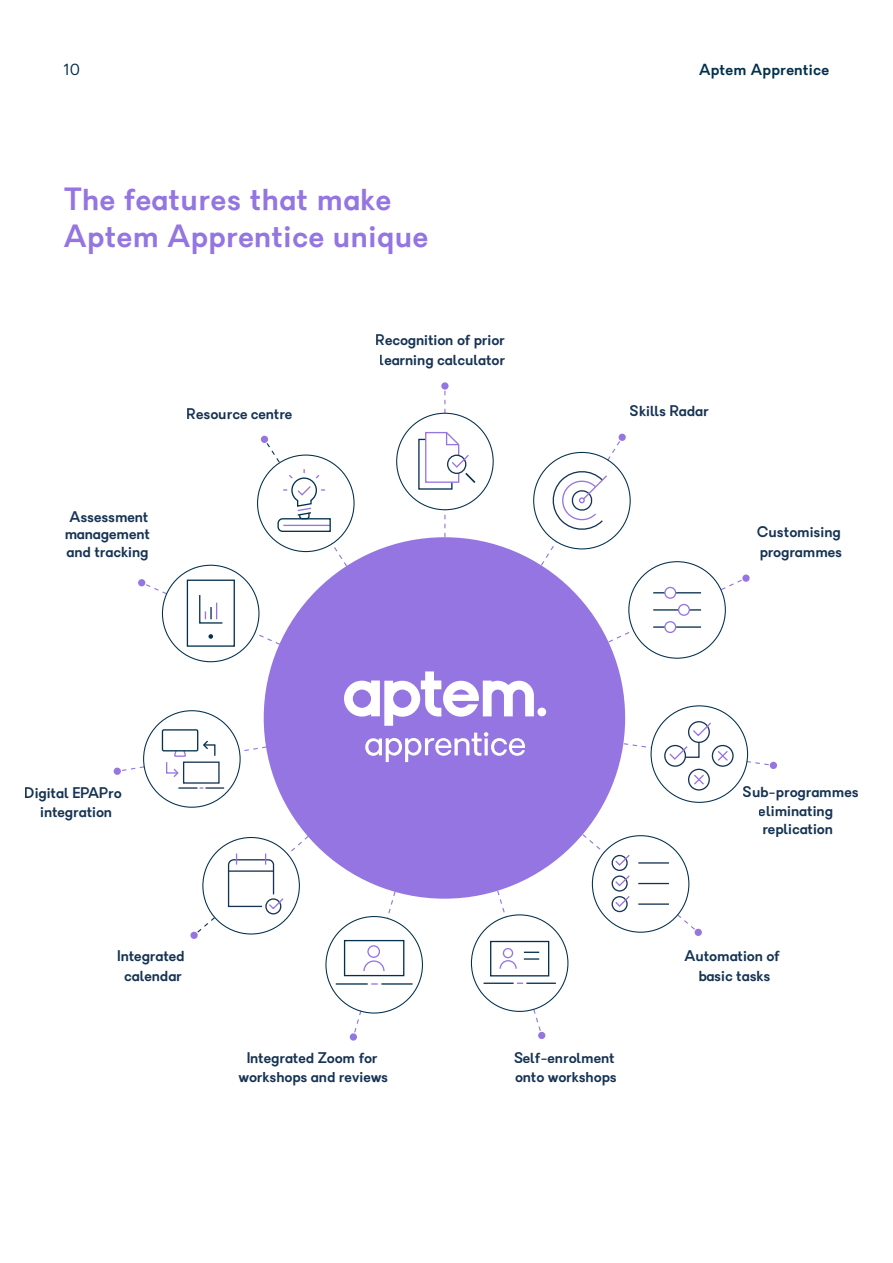
<style>
.page{position:relative;width:893px;height:1263px;background:#fff}
.page>*{position:absolute;margin:0;border:0;box-sizing:border-box;transform-origin:0 0}
.t1{font:600 30px/37.5px "Granary";letter-spacing:.02em;color:#9475e1}
.t2{font:600 15px "Granary";letter-spacing:.02em;color:#03304d}
.t3{font:15px "Granary";color:#03304d}
.t4{font:600 14.4px/19.6px "Granary";color:#163353;text-align:center}
</style>
<div class="page">
<svg style="left:444px;top:390px;width:1px;height:23px"></svg>
<svg style="left:444px;top:510px;width:1px;height:27px"></svg>
<div style="left:441px;top:382px;width:8px;height:8px;background:#9475e1;border-radius:50%"></div>
<svg style="left:330px;top:542px;width:17px;height:25px"></svg>
<div style="left:261px;top:436px;width:7px;height:7px;background:#9475e1;border-radius:50%"></div>
<svg style="left:140px;top:581px;width:28px;height:14px"></svg>
<svg style="left:253px;top:632px;width:28px;height:14px"></svg>
<div style="left:138px;top:579px;width:7px;height:7px;background:#9475e1;border-radius:50%"></div>
<svg style="left:116px;top:766px;width:29px;height:6px"></svg>
<svg style="left:238px;top:746px;width:29px;height:6px"></svg>
<div style="left:114px;top:768px;width:7px;height:7px;background:#9475e1;border-radius:50%"></div>
<svg style="left:193px;top:916px;width:23px;height:18px"></svg>
<div style="left:190px;top:932px;width:8px;height:7px;background:#9475e1;border-radius:50%"></div>
<svg style="left:354px;top:1009px;width:8px;height:26px"></svg>
<svg style="left:386px;top:890px;width:10px;height:29px"></svg>
<div style="left:350px;top:1033px;width:7px;height:7px;background:#9475e1;border-radius:50%"></div>
<svg style="left:532px;top:1008px;width:11px;height:26px"></svg>
<svg style="left:497px;top:889px;width:10px;height:29px"></svg>
<div style="left:538px;top:1032px;width:7px;height:7px;background:#9475e1;border-radius:50%"></div>
<svg style="left:676px;top:913px;width:23px;height:21px"></svg>
<svg style="left:582px;top:833px;width:23px;height:21px"></svg>
<div style="left:695px;top:929px;width:7px;height:7px;background:#9475e1;border-radius:50%"></div>
<svg style="left:745px;top:761px;width:30px;height:6px"></svg>
<svg style="left:622px;top:742px;width:24px;height:7px"></svg>
<div style="left:770px;top:762px;width:7px;height:7px;background:#9475e1;border-radius:50%"></div>
<svg style="left:720px;top:579px;width:22px;height:12px"></svg>
<svg style="left:607px;top:629px;width:28px;height:14px"></svg>
<div style="left:742px;top:574px;width:8px;height:8px;background:#9475e1;border-radius:50%"></div>
<svg style="left:540px;top:540px;width:18px;height:27px"></svg>
<div style="left:619px;top:434px;width:7px;height:7px;background:#9475e1;border-radius:50%"></div>
<div style="left:265px;top:898px;width:16px;height:16px;border:1px solid #163353;border-radius:50%"></div>
<svg style="left:227px;top:836px;width:83px;height:74px"></svg>
<div style="left:612px;top:896px;width:16px;height:16px;border:1px solid #163353;border-radius:50%"></div>
<hr style="left:638px;top:903px;width:31px;height:2px;background:#163354">
<svg style="left:614px;top:896px;width:16px;height:12px"></svg>
<div style="left:612px;top:875px;width:16px;height:16px;border:1px solid #163353;border-radius:50%"></div>
<hr style="left:638px;top:883px;width:31px;height:1px;background:#163354">
<svg style="left:614px;top:875px;width:16px;height:12px"></svg>
<div style="left:612px;top:855px;width:16px;height:16px;border:1px solid #163353;border-radius:50%"></div>
<hr style="left:638px;top:862px;width:31px;height:2px;background:#163354">
<svg style="left:614px;top:854px;width:16px;height:13px"></svg>
<div style="left:187px;top:579px;width:48px;height:68px;border:1px solid #03304d"></div>
<svg style="left:208px;top:634px;width:5px;height:5px"></svg>
<svg style="left:199px;top:595px;width:24px;height:29px"></svg>
<hr style="left:484px;top:982px;width:30px;height:2px;background:#03304d">
<hr style="left:526px;top:982px;width:30px;height:2px;background:#03304d">
<svg style="left:517px;top:982px;width:6px;height:2px"></svg>
<div style="left:490px;top:941px;width:59px;height:35px;border:1px solid #03304d"></div>
<svg style="left:499px;top:960px;width:18px;height:9px"></svg>
<div style="left:503px;top:948px;width:10px;height:10px;border:1px solid #9475e1;border-radius:50%"></div>
<svg style="left:524px;top:952px;width:15px;height:8px"></svg>
<div style="left:264px;top:537px;width:361px;height:362px;background:#9475e1;border-radius:50%"></div>
<svg style="left:344px;top:671px;width:202px;height:91px"></svg>
<svg style="left:549px;top:436px;width:75px;height:96px"></svg>
<svg style="left:418px;top:432px;width:58px;height:58px"></svg>
<hr style="left:653px;top:592px;width:48px;height:1px;background:#03304d">
<hr style="left:653px;top:609px;width:48px;height:2px;background:#03304d">
<hr style="left:653px;top:626px;width:48px;height:2px;background:#03304d">
<div style="left:679px;top:604px;width:10px;height:11px;background:#fff;border-radius:50%"></div>
<div style="left:678px;top:604px;width:12px;height:12px;border:1px solid #9475e1;border-radius:50%"></div>
<div style="left:665px;top:587px;width:11px;height:11px;background:#fff;border-radius:50%"></div>
<div style="left:664px;top:587px;width:12px;height:12px;border:1px solid #9475e1;border-radius:50%"></div>
<div style="left:665px;top:622px;width:11px;height:10px;background:#fff;border-radius:50%"></div>
<div style="left:664px;top:621px;width:12px;height:12px;border:1px solid #9475e1;border-radius:50%"></div>
<div style="left:664px;top:745px;width:22px;height:22px;border:1px solid #163353;border-radius:50%"></div>
<div style="left:712px;top:745px;width:22px;height:22px;border:1px solid #163353;border-radius:50%"></div>
<svg style="left:668px;top:721px;width:61px;height:41px"></svg>
<div style="left:688px;top:769px;width:22px;height:21px;border:1px solid #163353;border-radius:50%"></div>
<svg style="left:694px;top:774px;width:10px;height:11px"></svg>
<hr style="left:336px;top:983px;width:32px;height:2px;background:#03304d">
<hr style="left:381px;top:983px;width:32px;height:2px;background:#03304d">
<svg style="left:371px;top:983px;width:7px;height:2px"></svg>
<svg style="left:343px;top:939px;width:62px;height:38px"></svg>
<div style="left:162px;top:729px;width:36px;height:22px;border:1px solid #03304d"></div>
<svg style="left:165px;top:739px;width:59px;height:50px"></svg>
<svg style="left:263px;top:439px;width:68px;height:94px"></svg>
<p class="t3" style="left:64px;top:60px;width:18px">10</p>
<p class="t2" style="left:699px;top:60px;width:132px">Aptem Apprentice</p>
<h1 class="t1" style="left:64px;top:181px;width:366px">The features that make<br>Aptem Apprentice unique</h1>
<p class="t4" style="left:64px;top:508px;width:87px;line-height:17.5px">Assessment management and tracking</p>
<p class="t4" style="left:187px;top:405px;width:107px">Resource centre</p>
<p class="t4" style="left:376px;top:330px;width:131px;text-align:left">Recognition of prior learning calculator</p>
<p class="t4" style="left:630px;top:401px;width:81px">Skills Radar</p>
<p class="t4" style="left:757px;top:522px;width:87px;text-align:left">Customising programmes</p>
<p class="t4" style="left:25px;top:783px;width:98px">Digital EPAPro integration</p>
<p class="t4" style="left:117px;top:946px;width:69px">Integrated calendar</p>
<p class="t4" style="left:238px;top:1048px;width:151px">Integrated Zoom for workshops and reviews</p>
<p class="t4" style="left:513px;top:1048px;width:105px;text-align:left">Self-enrolment onto workshops</p>
<p class="t4" style="left:759px;top:782px;width:101px;text-align:left;text-indent:-16px">Sub-programmes eliminating</p>
<p class="t4" style="left:762px;top:819px;width:72px">replication</p>
<p class="t4" style="left:684px;top:946px;width:97px">Automation of basic tasks</p>
</div>
